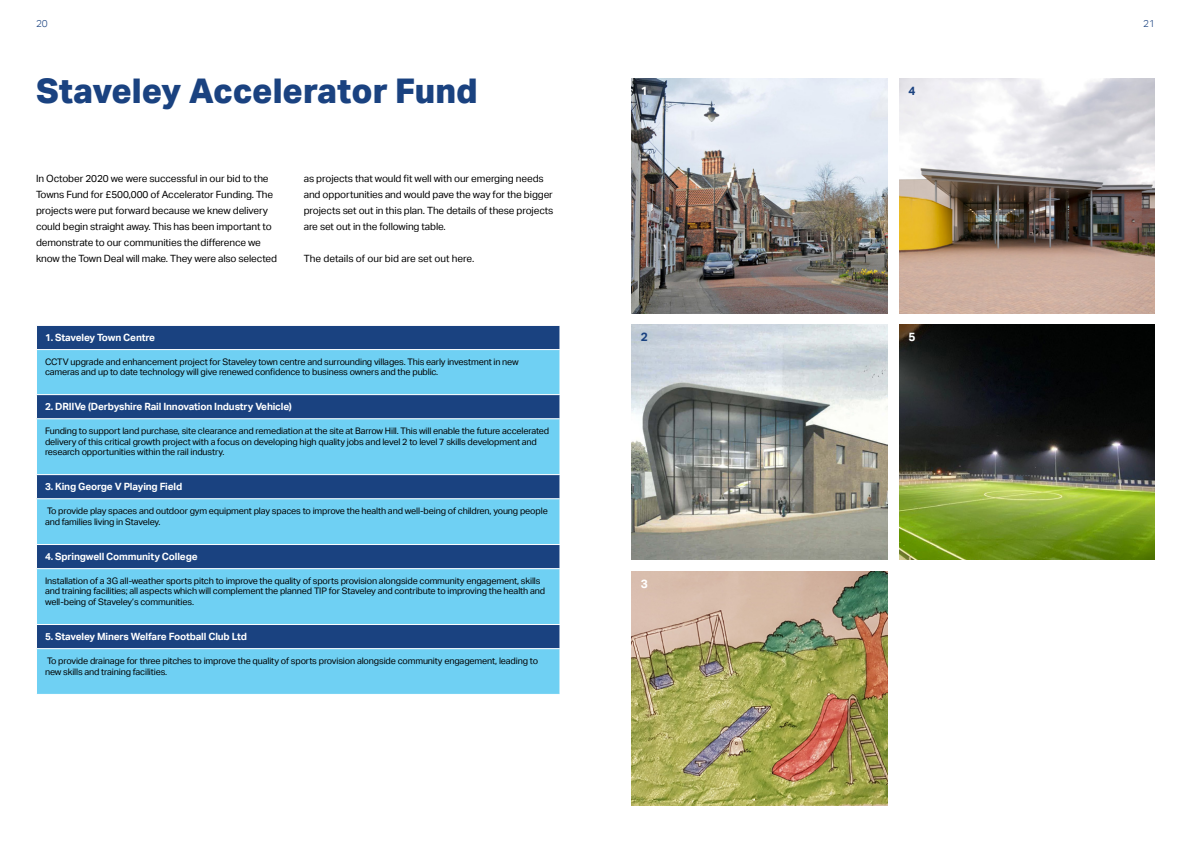
<style>
.page{position:relative;width:1191px;height:842px;background:#fff}
.page>*{position:absolute;margin:0;border:0;box-sizing:border-box;transform-origin:0 0}
.t1{font:800 34px "Aktiv Grotesk";color:#1a4280}
.t2{font:700 12px "Aktiv Grotesk";color:#fff}
.t3{font:700 12px "Aktiv Grotesk";color:#1a4280}
.t4{font:10px/16px "Aktiv Grotesk";letter-spacing:-.01em;color:#000}
.t5{font:700 10px "Aktiv Grotesk";letter-spacing:-.015em;color:#fff}
.t6{font:300 10px "Aktiv Grotesk";color:#1a4280}
.t7{font:9px/10.8px "Aktiv Grotesk";letter-spacing:-.015em;color:#000}
</style>
<div class="page">
<img style="left:631px;top:325px;width:256px;height:235px">
<img style="left:631px;top:79px;width:256px;height:234px">
<img style="left:631px;top:571px;width:256px;height:235px">
<img style="left:899px;top:325px;width:256px;height:235px">
<img style="left:899px;top:79px;width:256px;height:234px">
<div style="left:37px;top:326px;width:522px;height:23px;background:#1a4280"></div>
<svg style="left:37px;top:350px;width:522px;height:344px;background:#58a9d3"></svg>
<svg style="left:559px;top:326px;width:1px;height:23px"></svg>
<hr style="left:36px;top:394px;width:524px;height:1px;background:#fff">
<svg style="left:559px;top:395px;width:1px;height:23px"></svg>
<hr style="left:36px;top:418px;width:524px;height:1px;background:#fff">
<hr style="left:36px;top:474px;width:524px;height:1px;background:#fff">
<svg style="left:559px;top:475px;width:1px;height:23px"></svg>
<hr style="left:36px;top:498px;width:524px;height:1px;background:#fff">
<hr style="left:36px;top:544px;width:524px;height:1px;background:#fff">
<svg style="left:559px;top:545px;width:1px;height:23px"></svg>
<hr style="left:36px;top:568px;width:524px;height:1px;background:#fff">
<hr style="left:36px;top:624px;width:524px;height:1px;background:#fff">
<svg style="left:559px;top:625px;width:1px;height:23px"></svg>
<hr style="left:36px;top:648px;width:524px;height:1px;background:#fff">
<p class="t6" style="left:36px;top:18px;width:13px">20</p>
<p class="t6" style="left:1143px;top:18px;width:13px">21</p>
<h1 class="t1" style="left:36px;top:71px;width:443px">Staveley Accelerator Fund</h1>
<p class="t4" style="left:36px;top:171px;width:243px">In October 2020 we were successful in our bid to the Towns Fund for £500,000 of Accelerator Funding. The projects were put forward because we knew delivery could begin straight away. This has been important to demonstrate to our communities the difference we know the Town Deal will make. They were also selected</p>
<p class="t4" style="left:304px;top:171px;width:251px">as projects that would fit well with our emerging needs and opportunities and would pave the way for the bigger projects set out in this plan. The details of these projects are set out in the following table.</p>
<p class="t4" style="left:304px;top:251px;width:172px">The details of our bid are set out here.</p>
<h2 class="t2" style="left:641px;top:84px;width:9px">1</h2>
<h2 class="t3" style="left:908px;top:84px;width:9px">4</h2>
<h2 class="t3" style="left:641px;top:330px;width:9px">2</h2>
<p class="t5" style="left:45px;top:332px;width:112px">1. Staveley Town Centre</p>
<h2 class="t2" style="left:908px;top:330px;width:9px">5</h2>
<p class="t7" style="left:45px;top:356px;width:475px">CCTV upgrade and enhancement project for Staveley town centre and surrounding villages. This early investment in new cameras and up to date technology will give renewed confidence to business owners and the public.</p>
<p class="t5" style="left:45px;top:401px;width:248px">2. DRIIVe (Derbyshire Rail Innovation Industry Vehicle)</p>
<p class="t7" style="left:45px;top:425px;width:506px">Funding to support land purchase, site clearance and remediation at the site at Barrow Hill. This will enable the future accelerated delivery of this critical growth project with a focus on developing high quality jobs and level 2 to level 7 skills development and research opportunities within the rail industry.</p>
<p class="t5" style="left:45px;top:481px;width:139px">3. King George V Playing Field</p>
<p class="t7" style="left:45px;top:506px;width:504px">To provide play spaces and outdoor gym equipment play spaces to improve the health and well-being of children, young people and families living in Staveley.</p>
<p class="t5" style="left:45px;top:551px;width:154px">4. Springwell Community College</p>
<p class="t7" style="left:45px;top:575px;width:501px">Installation of a 3G all-weather sports pitch to improve the quality of sports provision alongside community engagement, skills and training facilities; all aspects which will complement the planned TIP for Staveley and contribute to improving the health and well-being of Staveley’s communities.</p>
<p class="t5" style="left:45px;top:631px;width:203px">5. Staveley Miners Welfare Football Club Ltd</p>
<p class="t7" style="left:45px;top:656px;width:494px">To provide drainage for three pitches to improve the quality of sports provision alongside community engagement, leading to new skills and training facilities.</p>
<h2 class="t2" style="left:641px;top:577px;width:9px">3</h2>
</div>
